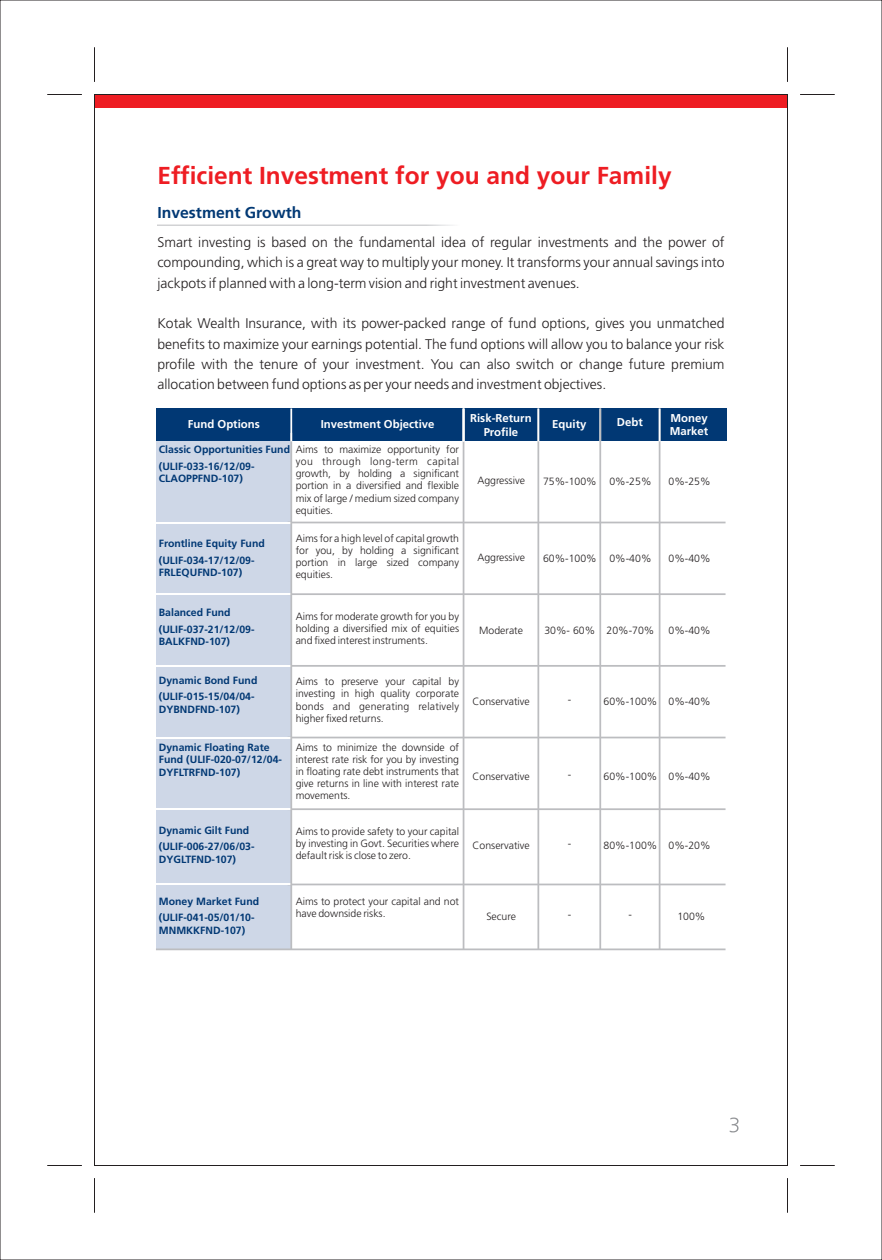
<style>
.page{position:relative;width:882px;height:1260px;background:#fff}
.page>*{position:absolute;margin:0;border:0;box-sizing:border-box;transform-origin:0 0}
.t1{font:700 24.5px "Frutiger";color:#ee1d23}
.t2{font:700 15.75px "Frutiger";color:#013874}
.t3{font:300 14px/20.3px "Frutiger";color:#231f20;text-align:justify}
.t4{font:700 11.38px/13.5px "Frutiger";color:#fff}
.t5{font:300 10.5px/12.2px "Frutiger";color:#231f20;text-align:justify}
.t6{font:700 10.5px/16.6px "Frutiger";color:#013874}
</style>
<div class="page">
<hr style="left:94px;top:47px;width:1px;height:35px;background:#231f20">
<hr style="left:47px;top:94px;width:35px;height:1px;background:#231f20">
<hr style="left:800px;top:94px;width:35px;height:1px;background:#231f20">
<hr style="left:787px;top:47px;width:1px;height:35px;background:#231f20">
<hr style="left:47px;top:1165px;width:35px;height:1px;background:#231f20">
<hr style="left:800px;top:1165px;width:35px;height:1px;background:#231f20">
<hr style="left:787px;top:1178px;width:1px;height:35px;background:#231f20">
<hr style="left:94px;top:1178px;width:1px;height:35px;background:#231f20">
<svg style="left:730px;top:1118px;width:9px;height:14px"></svg>
<div style="left:94px;top:94px;width:694px;height:14px;background:#ee1d23"></div>
<div style="left:156px;top:439px;width:135px;height:510px;background:#ced7e7"></div>
<hr style="left:288px;top:522px;width:438px;height:1px;background:#bcbdc0">
<hr style="left:288px;top:593px;width:438px;height:2px;background:#bcbdc0">
<hr style="left:288px;top:665px;width:438px;height:2px;background:#bcbdc0">
<hr style="left:288px;top:737px;width:438px;height:1px;background:#bcbdc0">
<hr style="left:288px;top:808px;width:438px;height:2px;background:#bcbdc0">
<hr style="left:288px;top:884px;width:438px;height:1px;background:#bcbdc0">
<hr style="left:156px;top:949px;width:570px;height:1px;background:#bcbdc0">
<div style="left:156px;top:409px;width:570px;height:32px;background:#013874"></div>
<hr style="left:463px;top:409px;width:1px;height:540px;background:#bcbdc0">
<hr style="left:463px;top:409px;width:1px;height:32px;background:#fff">
<hr style="left:537px;top:409px;width:2px;height:541px;background:#bcbdc0">
<hr style="left:537px;top:409px;width:2px;height:32px;background:#fff">
<hr style="left:599px;top:409px;width:2px;height:540px;background:#bcbdc0">
<hr style="left:659px;top:409px;width:1px;height:540px;background:#bcbdc0">
<hr style="left:659px;top:409px;width:1px;height:32px;background:#fff">
<hr style="left:156px;top:522px;width:135px;height:1px;background:#fff">
<hr style="left:156px;top:593px;width:135px;height:2px;background:#fff">
<hr style="left:156px;top:665px;width:135px;height:2px;background:#fff">
<hr style="left:156px;top:809px;width:135px;height:1px;background:#fff">
<hr style="left:156px;top:884px;width:135px;height:1px;background:#fff">
<hr style="left:156px;top:737px;width:135px;height:1px;background:#fff">
<hr style="left:290px;top:433px;width:2px;height:516px;background:#bcbdc0">
<hr style="left:290px;top:409px;width:2px;height:32px;background:#fff">
<h1 class="t1" style="left:157px;top:166px;width:516px">Efficient Investment for you and your Family</h1>
<h2 class="t2" style="left:157px;top:207px;width:146px">Investment Growth</h2>
<p class="t3" style="left:157px;top:233px;width:569px">Smart investing is based on the fundamental idea of regular investments and the power of compounding, which is a great way to multiply your money. It transforms your annual savings into jackpots if planned with a long-term vision and right investment avenues.</p>
<p class="t3" style="left:157px;top:315px;width:569px">Kotak Wealth Insurance, with its power-packed range of fund options, gives you unmatched benefits to maximize your earnings potential. The fund options will allow you to balance your risk profile with the tenure of your investment. You can also switch or change future premium allocation between fund options as per your needs and investment objectives.</p>
<p class="t4" style="left:670px;top:412px;width:40px">Money<br>Market</p>
<p class="t4" style="left:188px;top:418px;width:74px">Fund Options</p>
<p class="t4" style="left:321px;top:418px;width:115px">Investment Objective</p>
<p class="t4" style="left:470px;top:413px;width:63px;text-align:center">Risk-Return<br>Profile</p>
<p class="t4" style="left:552px;top:418px;width:36px">Equity</p>
<p class="t6" style="left:159px;top:442px;width:133px">Classic Opportunities Fund (ULIF-033-16/12/09-</p>
<p class="t6" style="left:159px;top:471px;width:86px">CLAOPPFND-107)</p>
<p class="t4" style="left:617px;top:416px;width:27px">Debt</p>
<p class="t5" style="left:296px;top:444px;width:165px">Aims to maximize opportunity for you through long-term capital growth, by holding a significant portion in a diversified and flexible mix of large / medium sized company equities.</p>
<p class="t5" style="left:296px;top:533px;width:165px">Aims for a high level of capital growth for you, by holding a significant portion in large sized company equities.</p>
<p class="t5" style="left:296px;top:611px;width:165px">Aims for moderate growth for you by holding a diversified mix of equities and fixed interest instruments.</p>
<p class="t5" style="left:296px;top:676px;width:165px">Aims to preserve your capital by investing in high quality corporate bonds and generating relatively higher fixed returns.</p>
<p class="t5" style="left:296px;top:742px;width:165px">Aims to minimize the downside of interest rate risk for you by investing in floating rate debt instruments that give returns in line with interest rate movements.</p>
<p class="t5" style="left:296px;top:826px;width:165px">Aims to provide safety to your capital by investing in Govt. Securities where default risk is close to zero.</p>
<p class="t5" style="left:296px;top:896px;width:165px">Aims to protect your capital and not have downside risks.</p>
<p class="t5" style="left:477px;top:476px;width:49px">Aggressive</p>
<p class="t5" style="left:543px;top:477px;width:55px">75%-100%</p>
<p class="t5" style="left:609px;top:477px;width:44px">0%-25%</p>
<p class="t5" style="left:669px;top:477px;width:44px">0%-25%</p>
<p class="t6" style="left:159px;top:536px;width:107px">Frontline Equity Fund (ULIF-034-17/12/09-</p>
<p class="t6" style="left:159px;top:565px;width:85px">FRLEQUFND-107)</p>
<p class="t6" style="left:159px;top:605px;width:97px">Balanced Fund (ULIF-037-21/12/09-</p>
<p class="t6" style="left:159px;top:634px;width:73px">BALKFND-107)</p>
<p class="t6" style="left:159px;top:673px;width:100px">Dynamic Bond Fund (ULIF-015-15/04/04-</p>
<p class="t6" style="left:159px;top:702px;width:83px">DYBNDFND-107)</p>
<p class="t6" style="left:159px;top:742px;width:125px;line-height:12.4px">Dynamic Floating Rate<br>Fund (ULIF-020-07/12/04-<br>DYFLTRFND-107)</p>
<p class="t5" style="left:477px;top:552px;width:49px">Aggressive</p>
<p class="t5" style="left:543px;top:553px;width:55px">60%-100%</p>
<p class="t5" style="left:609px;top:553px;width:44px">0%-40%</p>
<p class="t5" style="left:669px;top:553px;width:44px">0%-40%</p>
<p class="t5" style="left:479px;top:625px;width:45px">Moderate</p>
<p class="t5" style="left:544px;top:625px;width:52px">30%- 60%</p>
<p class="t5" style="left:607px;top:625px;width:49px">20%-70%</p>
<p class="t5" style="left:669px;top:625px;width:44px">0%-40%</p>
<p class="t5" style="left:604px;top:697px;width:55px">60%-100%</p>
<p class="t5" style="left:669px;top:697px;width:44px">0%-40%</p>
<p class="t5" style="left:473px;top:697px;width:59px">Conservative</p>
<p class="t5" style="left:568px;top:695px;width:5px">-</p>
<p class="t5" style="left:604px;top:771px;width:55px">60%-100%</p>
<p class="t5" style="left:669px;top:771px;width:44px">0%-40%</p>
<p class="t5" style="left:473px;top:771px;width:59px">Conservative</p>
<p class="t5" style="left:568px;top:769px;width:5px">-</p>
<p class="t6" style="left:159px;top:823px;width:97px">Dynamic Gilt Fund (ULIF-006-27/06/03-</p>
<p class="t6" style="left:159px;top:852px;width:79px">DYGLTFND-107)</p>
<p class="t6" style="left:159px;top:894px;width:102px">Money Market Fund (ULIF-041-05/01/10-</p>
<p class="t6" style="left:159px;top:923px;width:88px">MNMKKFND-107)</p>
<p class="t5" style="left:604px;top:840px;width:55px">80%-100%</p>
<p class="t5" style="left:669px;top:840px;width:44px">0%-20%</p>
<p class="t5" style="left:473px;top:840px;width:59px">Conservative</p>
<p class="t5" style="left:568px;top:838px;width:5px">-</p>
<p class="t5" style="left:677px;top:912px;width:30px">100%</p>
<p class="t5" style="left:486px;top:912px;width:31px">Secure</p>
<p class="t5" style="left:568px;top:910px;width:5px">-</p>
<p class="t5" style="left:628px;top:910px;width:5px">-</p>
</div>
